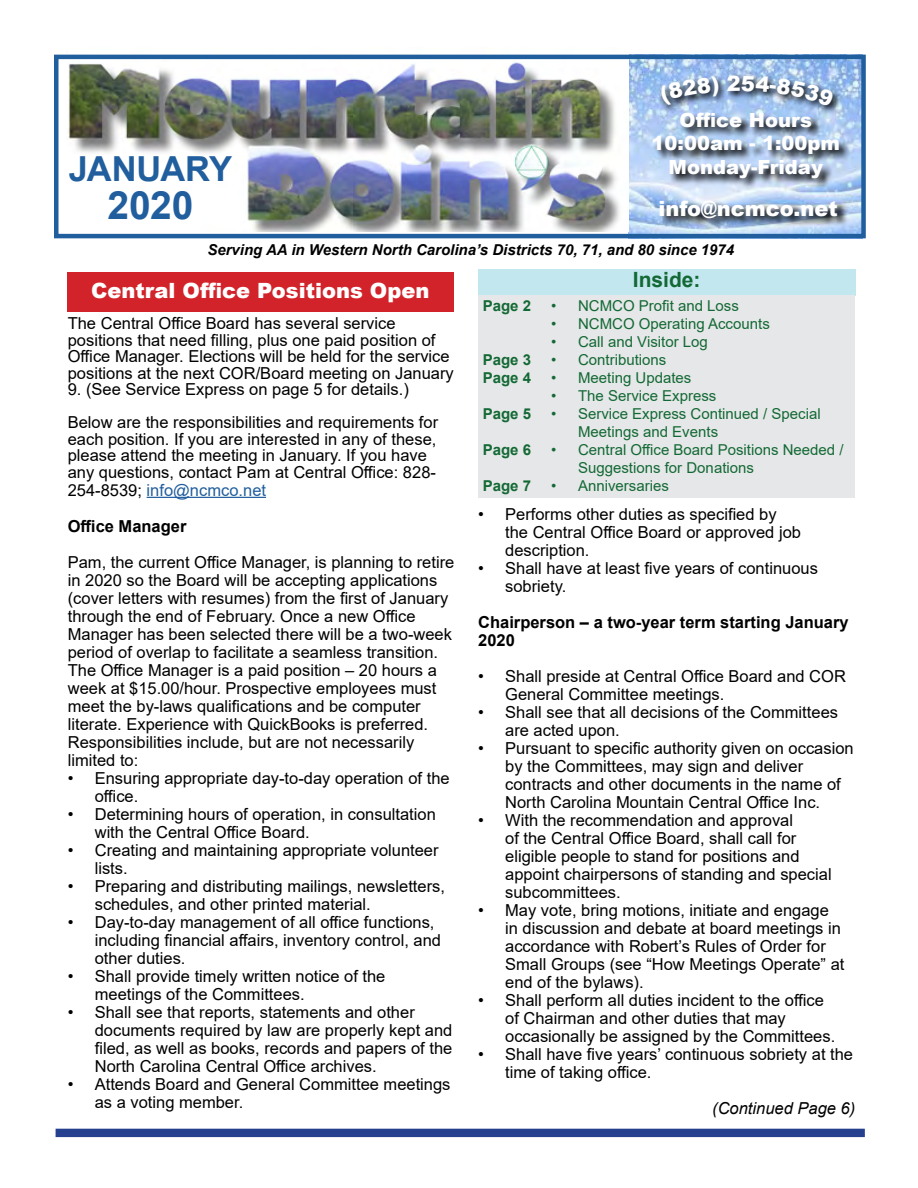
<style>
.page{position:relative;width:918px;height:1188px;background:#fff}
.page>*{position:absolute;margin:0;border:0;box-sizing:border-box;transform-origin:0 0}
.t1{font:700 39px "Arial";color:#215e9e}
.t2{font:700 34.5px "Arial";letter-spacing:-.02em;color:#215e9e}
.t3{font:900 21px "Arial";color:#fff}
.t4{font:700 21px "Arial";color:#136935}
.t5{font:900 19.5px/23.4px "Arial";color:#fff;text-align:center}
.t6{font:16.5px/18px "Arial";color:#000}
.t7{font:700 16.5px/18px "Arial";color:#000}
.t8{font:16.5px/36px "Arial";color:#215e9e}
.t9{font:italic 16.5px "Arial";color:#000}
.t10{font:15px/18px "Arial";color:#136935}
.t11{font:italic 700 15px "Arial";color:#000}
.t12{font:700 15px/18px "Arial";color:#136935}
.s1{color:#000}
.s2{font-weight:700;color:#000}
</style>
<div class="page">
<img style="left:629px;top:60px;width:232px;height:173px">
<div style="left:56px;top:1129px;width:809px;height:8px;background:#25408f"></div>
<img style="left:67px;top:54px;width:562px;height:178px">
<svg style="left:658px;top:73px;width:183px;height:40px;background:#a1bfe6"></svg>
<svg style="left:652px;top:113px;width:198px;height:75px;background:#93a6be"></svg>
<div style="left:54px;top:55px;width:812px;height:183px;border:4px solid #215e9e"></div>
<img style="left:660px;top:200px;width:189px;height:29px">
<div style="left:478px;top:269px;width:377px;height:27px;background:#c3e7ef"></div>
<div style="left:547px;top:296px;width:308px;height:202px;background:#e6e7e8"></div>
<div style="left:478px;top:296px;width:69px;height:202px;background:#e6e7e8"></div>
<div style="left:67px;top:273px;width:387px;height:39px;background:#d2232a"></div>
<hr style="left:147px;top:497px;width:119px;height:1px;background:#215e9e">
<svg style="left:659px;top:76px;width:60px;height:30px;background:#738aa8"></svg>
<svg style="left:727px;top:75px;width:108px;height:31px;background:#7991ae"></svg>
<h2 class="t2" style="left:69px;top:145px;width:165px">JANUARY</h2>
<h1 class="t1" style="left:108px;top:177px;width:87px">2020</h1>
<p class="t5" style="left:652px;top:107px;width:190px">Office Hours<br>10:00am - 1:00pm<br>Monday-Friday</p>
<p class="t3" style="left:658px;top:193px;width:181px">info@ncmco.net</p>
<p class="t11" style="left:207px;top:240px;width:528px">Serving AA in Western North Carolina’s Districts 70, 71, and 80 since 1974</p>
<p class="t3" style="left:91px;top:275px;width:340px">Central Office Positions Open</p>
<p class="t6" style="left:68px;top:315px;width:388px;line-height:16.5px">The Central Office Board has several service positions that need filling, plus one paid position of Office Manager. Elections will be held for the service positions at the next COR/Board meeting on January</p>
<p class="t6" style="left:68px;top:373px;width:372px;line-height:33px">9. (See Service Express on page 5 for details.)<br>Below are the responsibilities and requirements for</p>
<p class="t6" style="left:68px;top:430px;width:370px;line-height:16.5px">each position. If you are interested in any of these, please attend the meeting in January. If you have any questions, contact Pam at Central Office: 828-</p>
<p class="t8" style="left:68px;top:472px;width:200px"><span class="s1">254-8539;</span> info@ncmco.net<br><span class="s2">Office Manager</span></p>
<p class="t6" style="left:68px;top:553px;width:388px">Pam, the current Office Manager, is planning to retire in 2020 so the Board will be accepting applications (cover letters with resumes) from the first of January through the end of February. Once a new Office Manager has been selected there will be a two-week period of overlap to facilitate a seamless transition.<br>The Office Manager is a paid position – 20 hours a week at $15.00/hour. Prospective employees must meet the by-laws qualifications and be computer literate. Experience with QuickBooks is preferred.<br>Responsibilities include, but are not necessarily limited to:</p>
<p class="t6" style="left:95px;top:769px;width:356px;text-indent:-27px">• Ensuring appropriate day-to-day operation of the office.</p>
<p class="t6" style="left:95px;top:805px;width:343px;text-indent:-27px">• Determining hours of operation, in consultation with the Central Office Board.</p>
<p class="t6" style="left:95px;top:841px;width:345px;text-indent:-27px">• Creating and maintaining appropriate volunteer lists.</p>
<p class="t6" style="left:95px;top:877px;width:352px;text-indent:-27px">• Preparing and distributing mailings, newsletters, schedules, and other printed material.</p>
<p class="t6" style="left:95px;top:913px;width:348px;text-indent:-27px">• Day-to-day management of all office functions, including financial affairs, inventory control, and other duties.</p>
<p class="t6" style="left:95px;top:967px;width:292px;text-indent:-27px">• Shall provide timely written notice of the meetings of the Committees.</p>
<p class="t6" style="left:95px;top:1003px;width:359px;text-indent:-27px">• Shall see that reports, statements and other documents required by law are properly kept and filed, as well as books, records and papers of the North Carolina Central Office archives.</p>
<p class="t6" style="left:95px;top:1075px;width:357px;text-indent:-27px">• Attends Board and General Committee meetings as a voting member.</p>
<p class="t12" style="left:483px;top:297px;width:50px">Page 2</p>
<p class="t12" style="left:483px;top:351px;width:50px">Page 3<br>Page 4</p>
<p class="t12" style="left:483px;top:405px;width:50px">Page 5</p>
<p class="t12" style="left:483px;top:441px;width:50px">Page 6</p>
<p class="t12" style="left:483px;top:477px;width:50px">Page 7</p>
<p class="t4" style="left:633px;top:265px;width:69px">Inside:</p>
<p class="t10" style="left:551px;top:297px;width:189px">• NCMCO Profit and Loss</p>
<p class="t10" style="left:551px;top:315px;width:220px">• NCMCO Operating Accounts</p>
<p class="t10" style="left:551px;top:333px;width:158px">• Call and Visitor Log</p>
<p class="t10" style="left:551px;top:351px;width:117px">• Contributions</p>
<p class="t10" style="left:551px;top:369px;width:142px">• Meeting Updates</p>
<p class="t10" style="left:551px;top:387px;width:167px">• The Service Express</p>
<p class="t10" style="left:578px;top:405px;width:244px;text-indent:-27px">• Service Express Continued / Special<br>Meetings and Events</p>
<p class="t10" style="left:578px;top:441px;width:267px;text-indent:-27px">• Central Office Board Positions Needed /<br>Suggestions for Donations</p>
<p class="t10" style="left:551px;top:477px;width:119px">• Anniversaries</p>
<p class="t6" style="left:505px;top:505px;width:297px;text-indent:-27px">• Performs other duties as specified by the Central Office Board or approved job description.</p>
<p class="t6" style="left:505px;top:559px;width:314px;text-indent:-27px">• Shall have at least five years of continuous sobriety.</p>
<p class="t7" style="left:478px;top:613px;width:372px">Chairperson – a two-year term starting January<br>2020</p>
<p class="t6" style="left:505px;top:667px;width:342px;text-indent:-27px">• Shall preside at Central Office Board and COR<br>General Committee meetings.</p>
<p class="t6" style="left:505px;top:703px;width:334px;text-indent:-27px">• Shall see that all decisions of the Committees are acted upon.</p>
<p class="t6" style="left:505px;top:739px;width:350px;text-indent:-27px">• Pursuant to specific authority given on occasion by the Committees, may sign and deliver contracts and other documents in the name of North Carolina Mountain Central Office Inc.</p>
<p class="t6" style="left:505px;top:811px;width:328px;text-indent:-27px">• With the recommendation and approval<br>of the Central Office Board, shall call for eligible people to stand for positions and appoint chairpersons of standing and special subcommittees.</p>
<p class="t6" style="left:505px;top:901px;width:341px;text-indent:-27px">• May vote, bring motions, initiate and engage in discussion and debate at board meetings in accordance with Robert’s Rules of Order for Small Groups (see “How Meetings Operate” at end of the bylaws).</p>
<p class="t6" style="left:505px;top:991px;width:332px;text-indent:-27px">• Shall perform all duties incident to the office of Chairman and other duties that may occasionally be assigned by the Committees.</p>
<p class="t6" style="left:505px;top:1045px;width:349px;text-indent:-27px">• Shall have five years’ continuous sobriety at the time of taking office.</p>
<p class="t9" style="left:712px;top:1098px;width:145px">(Continued Page 6)</p>
</div>
